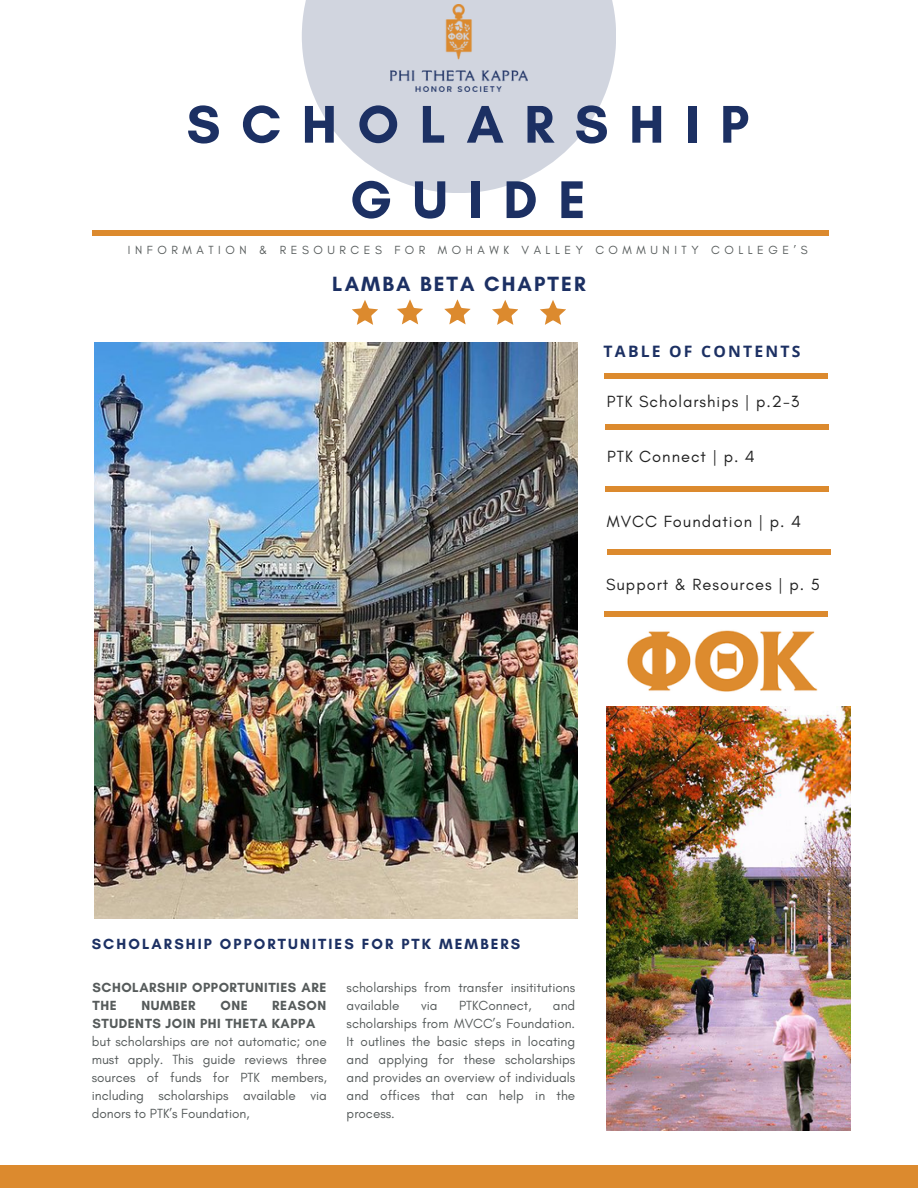
<style>
.page{position:relative;width:918px;height:1188px;background:#fff}
.page>*{position:absolute;margin:0;border:0;box-sizing:border-box;transform-origin:0 0}
.t1{font:700 54px "Glacial Indifference";letter-spacing:.38em;color:#1c3063}
.t2{font:700 21px "Glacial Indifference";letter-spacing:.1em;color:#1c3063}
.t3{font:16.5px "Glacial Indifference";letter-spacing:.06em;color:#222}
.t4{font:700 15.75px "Open Sans";letter-spacing:.14em;color:#1c3063}
.t5{font:700 15px "Glacial Indifference";letter-spacing:.14em;color:#1c3063}
.t6{font:13.5px/18px "Glacial Indifference";color:#565b5b;text-align:justify}
.t7{font:700 13.5px/18px "Glacial Indifference";letter-spacing:.04em;color:#565b5b}
.t8{font:12px "Glacial Indifference";letter-spacing:.38em;color:#565b5b}
</style>
<div class="page">
<img style="left:94px;top:343px;width:484px;height:576px">
<img style="left:607px;top:707px;width:244px;height:424px">
<svg style="left:302px;top:0;width:314px;height:193px;fill:#d1d5df"></svg>
<div style="left:92px;top:231px;width:737px;height:5px;background:#dc8a2e"></div>
<div style="left:0;top:1165px;width:918px;height:23px;background:#dc8a2e"></div>
<div style="left:604px;top:374px;width:224px;height:5px;background:#dc8a2e"></div>
<div style="left:605px;top:425px;width:224px;height:5px;background:#dc8a2e"></div>
<div style="left:605px;top:486px;width:224px;height:6px;background:#dc8a2e"></div>
<div style="left:607px;top:549px;width:224px;height:6px;background:#dc8a2e"></div>
<img style="left:391px;top:4px;width:137px;height:88px">
<svg style="left:352px;top:300px;width:26px;height:25px"></svg>
<svg style="left:397px;top:299px;width:26px;height:25px"></svg>
<svg style="left:444px;top:299px;width:26px;height:25px"></svg>
<svg style="left:492px;top:300px;width:26px;height:25px"></svg>
<svg style="left:540px;top:300px;width:26px;height:25px"></svg>
<img style="left:627px;top:630px;width:191px;height:62px">
<div style="left:604px;top:611px;width:224px;height:5px;background:#dc8a2e"></div>
<p class="t1" style="left:187px;top:91px;width:564px">SCHOLARSHIP</p>
<p class="t1" style="left:350px;top:167px;width:238px">GUIDE</p>
<p class="t8" style="left:128px;top:243px;width:681px">INFORMATION &amp; RESOURCES FOR MOHAWK VALLEY COMMUNITY COLLEGE’S</p>
<p class="t2" style="left:332px;top:271px;width:255px">LAMBA BETA CHAPTER</p>
<p class="t4" style="left:604px;top:340px;width:198px">TABLE OF CONTENTS</p>
<p class="t3" style="left:607px;top:391px;width:194px">PTK Scholarships | p.2-3</p>
<p class="t3" style="left:607px;top:446px;width:149px">PTK Connect | p. 4</p>
<p class="t3" style="left:607px;top:511px;width:196px">MVCC Foundation | p. 4</p>
<p class="t3" style="left:606px;top:574px;width:215px">Support &amp; Resources | p. 5</p>
<p class="t5" style="left:92px;top:935px;width:430px">SCHOLARSHIP OPPORTUNITIES FOR PTK MEMBERS</p>
<p class="t6" style="left:347px;top:978px;width:230px">scholarships from transfer insititutions available</p>
<p class="t7" style="left:92px;top:978px;width:235px">SCHOLARSHIP OPPORTUNITIES ARE<br>THE</p>
<p class="t6" style="left:347px;top:996px;width:230px;text-indent:206px">and scholarships from MVCC’s Foundation.<br>It outlines the basic steps in locating and applying for these scholarships and provides an overview of individuals and offices that can help in the process.</p>
<p class="t7" style="left:92px;top:996px;width:235px;text-indent:180px">REASON<br>STUDENTS JOIN PHI THETA KAPPA</p>
<p class="t6" style="left:92px;top:1032px;width:237px">but scholarships are not automatic; one must apply. This guide reviews three sources of funds for PTK members, including scholarships available via donors to PTK’s Foundation,</p>
<p class="t7" style="left:141px;top:996px;width:56px">NUMBER</p>
<p class="t7" style="left:220px;top:996px;width:29px">ONE</p>
<p class="t6" style="left:421px;top:996px;width:18px">via</p>
<p class="t6" style="left:459px;top:996px;width:74px">PTKConnect,</p>
</div>
